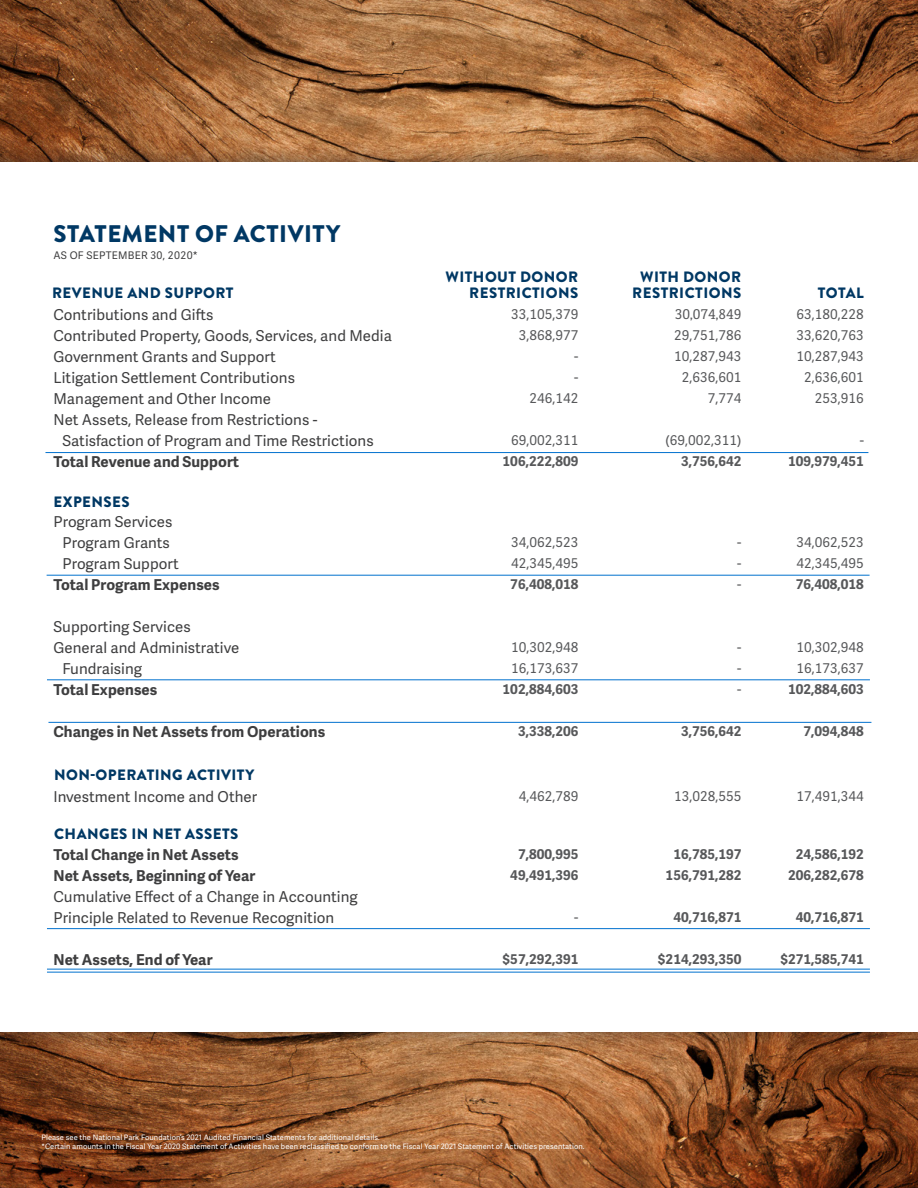
<style>
.page{position:relative;width:918px;height:1188px;background:#fff}
.page>*{position:absolute;margin:0;border:0;box-sizing:border-box;transform-origin:0 0}
.Heading_2{font:900 24px "Brandon Grotesque";letter-spacing:.02em;color:#003864}
.t1{font:15px "Adelle Sans";letter-spacing:.005em;color:#3e3e3f}
.t2{font:700 15px "Adelle Sans";letter-spacing:.005em;color:#3e3e3f}
.Heading_3{font:900 15px/16.5px "Brandon Grotesque";letter-spacing:.03em;color:#003864;text-align:right}
.Financials_-_Numbers{font:13.5px "Adelle Sans";color:#57585a}
.Financials_-_Numbers-2{font:700 13.5px "Adelle Sans";color:#57585a}
.Heading_3-2{font:13.5px "Adelle";color:#57585a}
.Financials_Date{font:10.5px "Adelle Sans";letter-spacing:.025em;color:#3e3e3f}
.Footnote{font:7.5px "Adelle Sans";letter-spacing:.01em;color:#fff}
</style>
<div class="page">
<img style="left:0;top:1050px;width:918px;height:138px">
<img style="left:0;top:0;width:918px;height:143px">
<div style="left:0;top:143px;width:918px;height:907px;background:#231f20;opacity:.53"></div>
<div style="left:0;top:162px;width:918px;height:869px;background:#fff"></div>
<hr style="left:47px;top:972px;width:823px;height:1px;background:#0071ce">
<hr style="left:47px;top:969px;width:823px;height:1px;background:#0071ce">
<hr style="left:47px;top:928px;width:823px;height:1px;background:#0071ce">
<hr style="left:48px;top:722px;width:823px;height:1px;background:#0071ce">
<hr style="left:47px;top:680px;width:823px;height:1px;background:#0071ce">
<hr style="left:47px;top:575px;width:823px;height:1px;background:#0071ce">
<hr style="left:45px;top:452px;width:823px;height:1px;background:#0071ce">
<p class="Heading_2" style="left:54px;top:217px;width:288px">STATEMENT OF ACTIVITY</p>
<p class="Financials_Date" style="left:53px;top:248px;width:146px">AS OF SEPTEMBER 30, 2020*</p>
<p class="Heading_3" style="left:52px;top:285px;width:183px">REVENUE AND SUPPORT</p>
<p class="t1" style="left:53px;top:304px;width:161px">Contributions and Gifts</p>
<p class="t1" style="left:53px;top:325px;width:340px">Contributed Property, Goods, Services, and Media</p>
<p class="t1" style="left:53px;top:346px;width:224px">Government Grants and Support</p>
<p class="t1" style="left:53px;top:367px;width:243px">Litigation Settlement Contributions</p>
<p class="t1" style="left:53px;top:388px;width:219px">Management and Other Income</p>
<p class="t1" style="left:53px;top:409px;width:266px">Net Assets, Release from Restrictions -</p>
<p class="t1" style="left:62px;top:430px;width:313px">Satisfaction of Program and Time Restrictions</p>
<p class="t2" style="left:53px;top:451px;width:187px">Total Revenue and Support</p>
<p class="Heading_3" style="left:54px;top:494px;width:78px">EXPENSES</p>
<p class="t1" style="left:53px;top:511px;width:121px">Program Services</p>
<p class="t1" style="left:62px;top:532px;width:109px">Program Grants</p>
<p class="t1" style="left:62px;top:553px;width:118px">Program Support</p>
<p class="t2" style="left:53px;top:574px;width:168px">Total Program Expenses</p>
<p class="t1" style="left:53px;top:616px;width:139px">Supporting Services</p>
<p class="t1" style="left:53px;top:637px;width:187px">General and Administrative</p>
<p class="t1" style="left:62px;top:658px;width:81px">Fundraising</p>
<p class="t2" style="left:53px;top:679px;width:105px">Total Expenses</p>
<p class="t2" style="left:53px;top:721px;width:273px">Changes in Net Assets from Operations</p>
<p class="Heading_3" style="left:54px;top:767px;width:202px">NON-OPERATING ACTIVITY</p>
<p class="t1" style="left:53px;top:786px;width:205px">Investment Income and Other</p>
<p class="Heading_3" style="left:54px;top:826px;width:186px">CHANGES IN NET ASSETS</p>
<p class="t2" style="left:53px;top:843px;width:187px">Total Change in Net Assets</p>
<p class="t2" style="left:53px;top:864px;width:203px">Net Assets, Beginning of Year</p>
<p class="t1" style="left:53px;top:886px;width:306px">Cumulative Effect of a Change in Accounting</p>
<p class="t1" style="left:53px;top:907px;width:282px">Principle Related to Revenue Recognition</p>
<p class="t2" style="left:53px;top:948px;width:161px">Net Assets, End of Year</p>
<p class="Heading_3" style="left:446px;top:268px;width:134px">WITHOUT DONOR<br>RESTRICTIONS</p>
<p class="Heading_3" style="left:632px;top:268px;width:111px;text-align:center">WITH DONOR<br>RESTRICTIONS</p>
<p class="Financials_-_Numbers" style="left:511px;top:305px;width:69px">33,105,379</p>
<p class="Financials_-_Numbers" style="left:519px;top:326px;width:61px">3,868,977</p>
<p class="Financials_-_Numbers" style="left:574px;top:347px;width:6px">-</p>
<p class="Financials_-_Numbers" style="left:574px;top:368px;width:6px">-</p>
<p class="Financials_-_Numbers" style="left:529px;top:389px;width:51px">246,142</p>
<p class="Financials_-_Numbers" style="left:511px;top:431px;width:69px">69,002,311</p>
<p class="Financials_-_Numbers-2" style="left:503px;top:452px;width:77px">106,222,809</p>
<p class="Financials_-_Numbers" style="left:511px;top:533px;width:69px">34,062,523</p>
<p class="Financials_-_Numbers" style="left:511px;top:554px;width:69px">42,345,495</p>
<p class="Financials_-_Numbers-2" style="left:510px;top:575px;width:70px">76,408,018</p>
<p class="Financials_-_Numbers" style="left:511px;top:638px;width:69px">10,302,948</p>
<p class="Financials_-_Numbers" style="left:511px;top:659px;width:69px">16,173,637</p>
<p class="Financials_-_Numbers-2" style="left:503px;top:680px;width:77px">102,884,603</p>
<p class="Financials_-_Numbers-2" style="left:518px;top:722px;width:62px">3,338,206</p>
<p class="Heading_3-2" style="left:675px;top:306px;width:68px">30,074,849</p>
<p class="Financials_-_Numbers" style="left:674px;top:326px;width:69px">29,751,786</p>
<p class="Financials_-_Numbers" style="left:674px;top:347px;width:69px">10,287,943</p>
<p class="Financials_-_Numbers" style="left:682px;top:368px;width:61px">2,636,601</p>
<p class="Financials_-_Numbers" style="left:708px;top:389px;width:35px">7,774</p>
<p class="Financials_-_Numbers" style="left:665px;top:431px;width:78px">(69,002,311)</p>
<p class="Financials_-_Numbers-2" style="left:681px;top:452px;width:62px">3,756,642</p>
<p class="Financials_-_Numbers" style="left:737px;top:533px;width:6px">-</p>
<p class="Financials_-_Numbers" style="left:737px;top:554px;width:6px">-</p>
<p class="Financials_-_Numbers" style="left:737px;top:575px;width:6px">-</p>
<p class="Financials_-_Numbers" style="left:737px;top:638px;width:6px">-</p>
<p class="Financials_-_Numbers" style="left:737px;top:659px;width:6px">-</p>
<p class="Financials_-_Numbers" style="left:737px;top:680px;width:6px">-</p>
<p class="Financials_-_Numbers-2" style="left:681px;top:722px;width:62px">3,756,642</p>
<p class="Heading_3" style="left:818px;top:285px;width:47px">TOTAL</p>
<p class="Financials_-_Numbers" style="left:797px;top:305px;width:69px">63,180,228</p>
<p class="Financials_-_Numbers" style="left:797px;top:326px;width:69px">33,620,763</p>
<p class="Financials_-_Numbers" style="left:797px;top:347px;width:69px">10,287,943</p>
<p class="Financials_-_Numbers" style="left:804px;top:368px;width:61px">2,636,601</p>
<p class="Financials_-_Numbers" style="left:815px;top:389px;width:51px">253,916</p>
<p class="Financials_-_Numbers" style="left:860px;top:431px;width:6px">-</p>
<p class="Financials_-_Numbers-2" style="left:788px;top:452px;width:77px">109,979,451</p>
<p class="Financials_-_Numbers" style="left:797px;top:533px;width:69px">34,062,523</p>
<p class="Financials_-_Numbers" style="left:797px;top:554px;width:69px">42,345,495</p>
<p class="Financials_-_Numbers-2" style="left:796px;top:575px;width:70px">76,408,018</p>
<p class="Financials_-_Numbers" style="left:797px;top:638px;width:69px">10,302,948</p>
<p class="Financials_-_Numbers" style="left:797px;top:659px;width:69px">16,173,637</p>
<p class="Financials_-_Numbers-2" style="left:788px;top:680px;width:77px">102,884,603</p>
<p class="Financials_-_Numbers-2" style="left:804px;top:722px;width:62px">7,094,848</p>
<p class="Financials_-_Numbers" style="left:519px;top:786px;width:61px">4,462,789</p>
<p class="Financials_-_Numbers" style="left:674px;top:786px;width:69px">13,028,555</p>
<p class="Financials_-_Numbers" style="left:797px;top:786px;width:69px">17,491,344</p>
<p class="Financials_-_Numbers-2" style="left:518px;top:844px;width:62px">7,800,995</p>
<p class="Financials_-_Numbers-2" style="left:510px;top:865px;width:70px">49,491,396</p>
<p class="Financials_-_Numbers" style="left:574px;top:907px;width:6px">-</p>
<p class="Financials_-_Numbers-2" style="left:503px;top:949px;width:77px">$57,292,391</p>
<p class="Financials_-_Numbers-2" style="left:673px;top:844px;width:70px">16,785,197</p>
<p class="Financials_-_Numbers-2" style="left:666px;top:865px;width:77px">156,791,282</p>
<p class="Financials_-_Numbers-2" style="left:673px;top:907px;width:70px">40,716,871</p>
<p class="Financials_-_Numbers-2" style="left:658px;top:949px;width:85px">$214,293,350</p>
<p class="Financials_-_Numbers-2" style="left:796px;top:844px;width:70px">24,586,192</p>
<p class="Financials_-_Numbers-2" style="left:788px;top:865px;width:77px">206,282,678</p>
<p class="Financials_-_Numbers-2" style="left:796px;top:907px;width:70px">40,716,871</p>
<p class="Financials_-_Numbers-2" style="left:780px;top:949px;width:85px">$271,585,741</p>
<p class="Footnote" style="left:41px;top:1132px;width:340px">Please see the National Park Foundation’s 2021 Audited Financial Statements for additional details.</p>
<p class="Footnote" style="left:41px;top:1141px;width:545px">*Certain amounts in the Fiscal Year 2020 Statement of Activities have been reclassified to conform to the Fiscal Year 2021 Statement of Activities presentation.</p>
</div>
